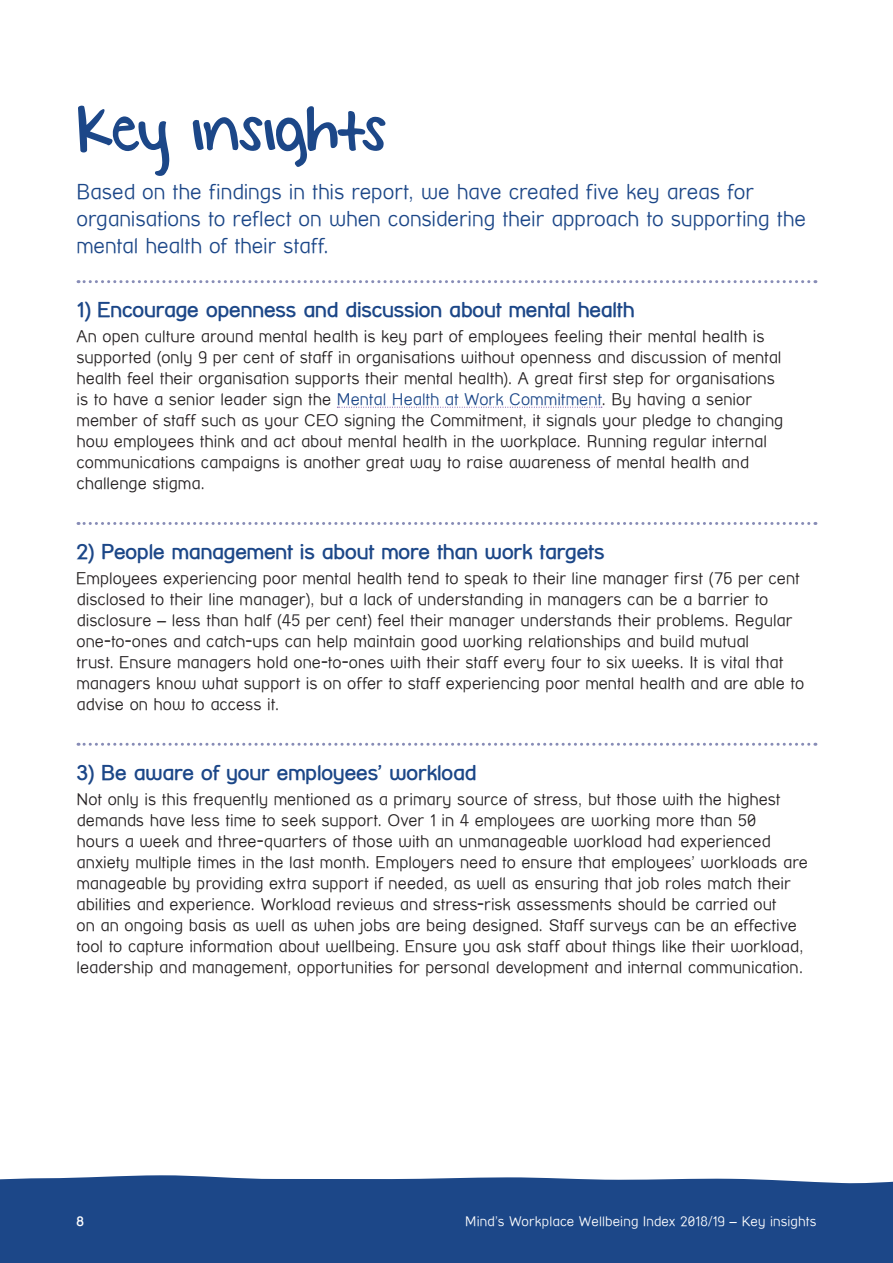
<style>
.page{position:relative;width:893px;height:1263px;background:#fff}
.page>*{position:absolute;margin:0;border:0;box-sizing:border-box;transform-origin:0 0}
.t1{font:72px "KG Small Town Southern Girl";letter-spacing:-.015em;color:#1c4788}
.t2{font:100 21px/27px "Street Corner";letter-spacing:-.005em;color:#1c4788}
.t3{font:700 21px "Street Corner";letter-spacing:-.005em;color:#1c4788}
.t4{font:100 16.5px/21px "Street Corner";color:#231f20}
.t5{font:100 13.5px "Street Corner";letter-spacing:.005em;color:#fff}
.t6{font:700 13.5px "Street Corner";color:#fff}
.s1{color:#1c4788}
</style>
<div class="page">
<div style="left:0;top:1175px;width:893px;height:88px;background:#1c4788"></div>
<svg style="left:78px;top:280px;width:738px;height:3px"></svg>
<svg style="left:337px;top:407px;width:265px;height:1px"></svg>
<svg style="left:78px;top:522px;width:738px;height:3px"></svg>
<svg style="left:78px;top:743px;width:738px;height:3px"></svg>
<h1 class="t1" style="left:77px;top:90px;width:312px">Key insights</h1>
<p class="t2" style="left:77px;top:178px;width:731px">Based on the findings in this report, we have created five key areas for organisations to reflect on when considering their approach to supporting the mental health of their staff.</p>
<p class="t3" style="left:77px;top:298px;width:559px">1) Encourage openness and discussion about mental health</p>
<p class="t4" style="left:77px;top:326px;width:708px">An open culture around mental health is key part of employees feeling their mental health is supported (only 9 per cent of staff in organisations without openness and discussion of mental health feel their organisation supports their mental health). A great first step for organisations is to have a senior leader sign the <span class="s1">Mental Health at Work Commitment</span>. By having a senior member of staff such as your CEO signing the Commitment, it signals your pledge to changing how employees think and act about mental health in the workplace. Running regular internal communications campaigns is another great way to raise awareness of mental health and challenge stigma.</p>
<p class="t3" style="left:77px;top:540px;width:529px">2) People management is about more than work targets</p>
<p class="t4" style="left:77px;top:568px;width:729px">Employees experiencing poor mental health tend to speak to their line manager first (76 per cent disclosed to their line manager), but a lack of understanding in managers can be a barrier to disclosure – less than half (45 per cent) feel their manager understands their problems. Regular one-to-ones and catch-ups can help maintain good working relationships and build mutual<br>trust. Ensure managers hold one-to-ones with their staff every four to six weeks. It is vital that managers know what support is on offer to staff experiencing poor mental health and are able to advise on how to access it.</p>
<p class="t3" style="left:77px;top:760px;width:401px">3) Be aware of your employees’ workload</p>
<p class="t4" style="left:77px;top:789px;width:733px">Not only is this frequently mentioned as a primary source of stress, but those with the highest demands have less time to seek support. Over 1 in 4 employees are working more than 50<br>hours a week and three-quarters of those with an unmanageable workload had experienced anxiety multiple times in the last month. Employers need to ensure that employees’ workloads are manageable by providing extra support if needed, as well as ensuring that job roles match their abilities and experience. Workload reviews and stress-risk assessments should be carried out<br>on an ongoing basis as well as when jobs are being designed. Staff surveys can be an effective tool to capture information about wellbeing. Ensure you ask staff about things like their workload, leadership and management, opportunities for personal development and internal communication.</p>
<p class="t6" style="left:77px;top:1213px;width:9px">8</p>
<p class="t5" style="left:465px;top:1213px;width:353px">Mind’s Workplace Wellbeing Index 2018/19 – Key insights</p>
</div>
